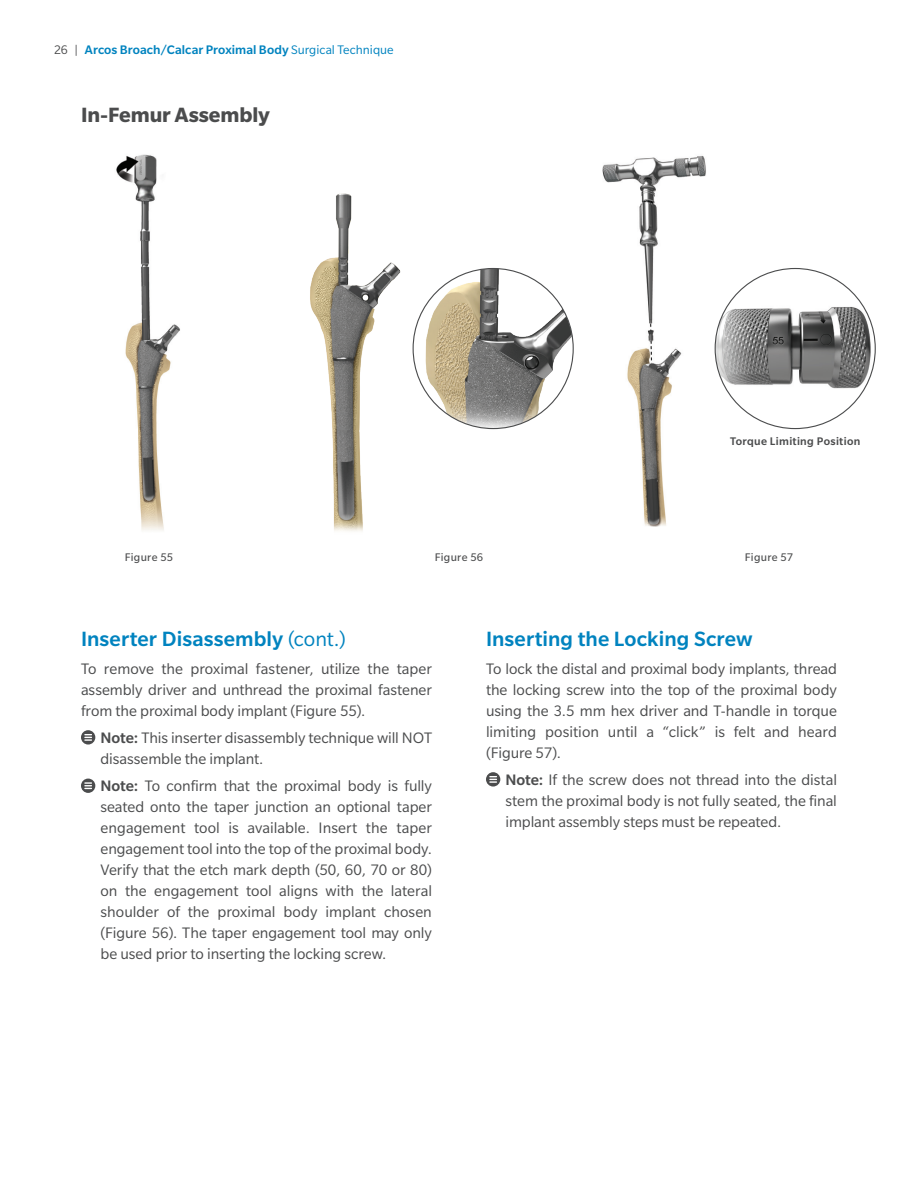
<style>
.page{position:relative;width:918px;height:1188px;background:#fff}
.page>*{position:absolute;margin:0;border:0;box-sizing:border-box;transform-origin:0 0}
.t1{font:500 22.5px "Slate Pro";letter-spacing:.005em;color:#0083bf}
.t2{font:700 22.5px "Slate Pro";letter-spacing:-.005em;color:#4b4c4d}
.t3{font:16.5px/21px "Slate Pro";letter-spacing:-.005em;color:#4b4c4d;text-align:justify}
.t4{font:500 13.5px "Slate Pro";letter-spacing:.005em;color:#0083bf}
.t5{font:12px "Slate Pro";letter-spacing:.025em;color:#4b4c4d}
.t6{font:500 12px "Slate Pro";letter-spacing:.025em;color:#4b4c4d}
.s1{font-weight:400;color:#4b4c4d}
.s2{font-weight:400}
.s3{font-weight:500}
</style>
<div class="page">
<img style="left:116px;top:154px;width:64px;height:377px">
<img style="left:570px;top:155px;width:156px;height:372px">
<img style="left:715px;top:268px;width:160px;height:161px;border-radius:80px">
<img style="left:310px;top:193px;width:151px;height:338px">
<img style="left:413px;top:268px;width:160px;height:161px;border-radius:80px">
<svg style="left:486px;top:772px;width:14px;height:15px"></svg>
<svg style="left:490px;top:776px;width:6px;height:7px"></svg>
<svg style="left:81px;top:730px;width:14px;height:15px"></svg>
<svg style="left:85px;top:734px;width:6px;height:7px"></svg>
<svg style="left:81px;top:779px;width:14px;height:14px"></svg>
<svg style="left:85px;top:782px;width:6px;height:7px"></svg>
<p class="t4" style="left:54px;top:42px;width:341px"><span class="s1">26 |</span> Arcos Broach/Calcar Proximal Body <span class="s2">Surgical Technique</span></p>
<p class="t2" style="left:81px;top:102px;width:191px">In-Femur Assembly</p>
<p class="t6" style="left:730px;top:435px;width:132px">Torque Limiting Position</p>
<p class="t5" style="left:125px;top:551px;width:50px">Figure 55</p>
<p class="t5" style="left:435px;top:551px;width:50px">Figure 56</p>
<p class="t5" style="left:745px;top:551px;width:50px">Figure 57</p>
<p class="t1" style="left:81px;top:627px;width:266px">Inserter Disassembly <span class="s2">(cont.)</span></p>
<p class="t3" style="left:81px;top:658px;width:353px">To remove the proximal fastener, utilize the taper assembly driver and unthread the proximal fastener from the proximal body implant (Figure 55).</p>
<p class="t3" style="left:100px;top:727px;width:333px"><span class="s3">Note:</span> This inserter disassembly technique will NOT disassemble the implant.</p>
<p class="t3" style="left:100px;top:776px;width:333px"><span class="s3">Note:</span> To confirm that the proximal body is fully seated onto the taper junction an optional taper engagement tool is available. Insert the taper engagement tool into the top of the proximal body.<br>Verify that the etch mark depth (50, 60, 70 or 80) on the engagement tool aligns with the lateral shoulder of the proximal body implant chosen (Figure 56). The taper engagement tool may only be used prior to inserting the locking screw.</p>
<p class="t1" style="left:486px;top:627px;width:268px">Inserting the Locking Screw</p>
<p class="t3" style="left:486px;top:658px;width:353px">To lock the distal and proximal body implants, thread the locking screw into the top of the proximal body using the 3.5 mm hex driver and T-handle in torque limiting position until a “click” is felt and heard (Figure 57).</p>
<p class="t3" style="left:506px;top:769px;width:333px"><span class="s3">Note:</span> If the screw does not thread into the distal stem the proximal body is not fully seated, the final implant assembly steps must be repeated.</p>
</div>
